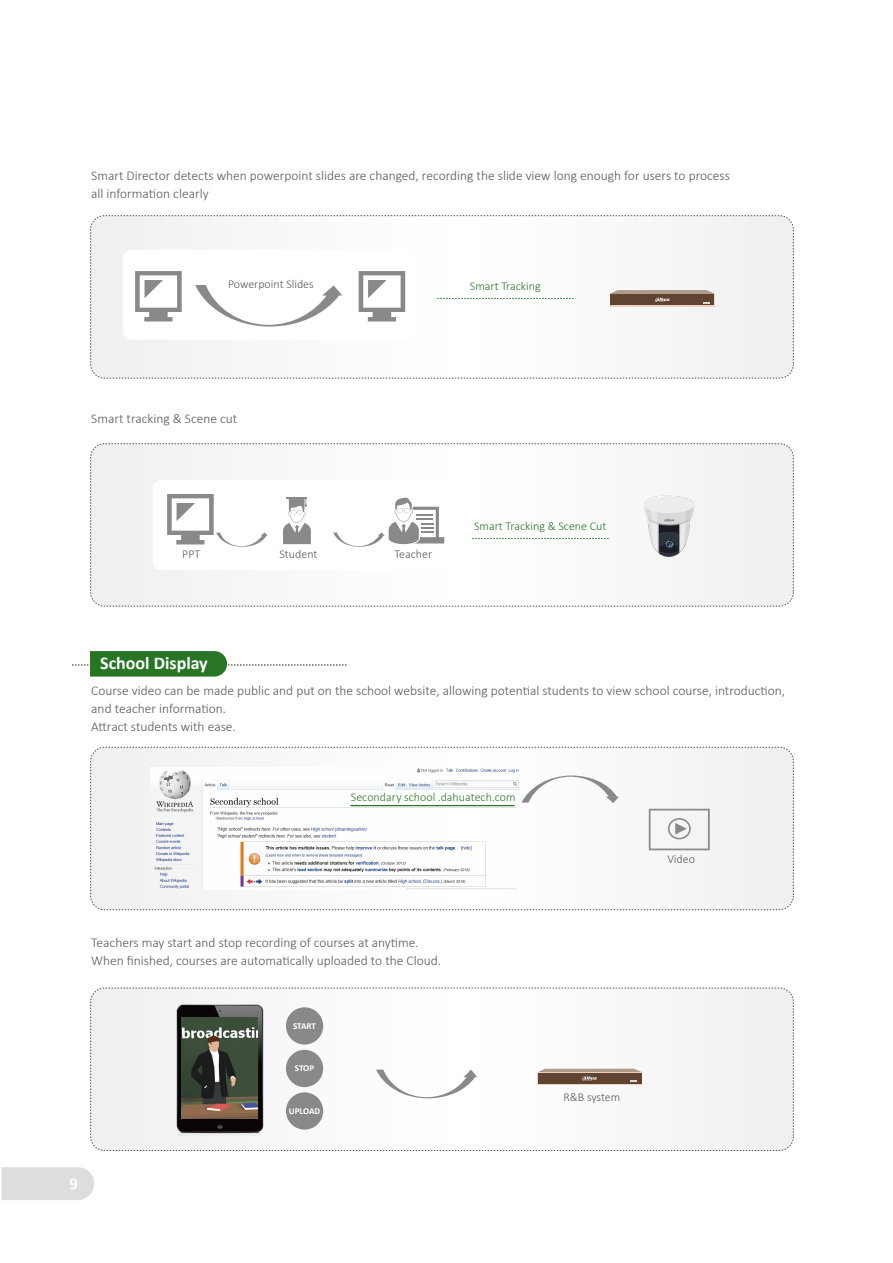
<style>
.page{position:relative;width:893px;height:1263px;background:#fff}
.page>*{position:absolute;margin:0;border:0;box-sizing:border-box;transform-origin:0 0}
.t1{font:700 18px "Calibri";color:#fff}
.t2{font:700 16.5px "Calibri";color:#fff}
.t3{font:300 13.5px/18px "Calibri";color:#5a5858}
.t4{font:300 12px "Calibri";color:#277525}
.t5{font:300 12px "Calibri";color:#595757}
.t6{font:700 9px "Calibri";letter-spacing:-.01em;color:#fff}
</style>
<div class="page">
<svg style="left:91px;top:217px;width:702px;height:161px"></svg>
<div style="left:90px;top:215px;width:703px;height:163px;border:1px dashed #595757;border-radius:14px"></div>
<svg style="left:91px;top:445px;width:702px;height:161px"></svg>
<div style="left:90px;top:443px;width:703px;height:163px;border:1px dashed #595757;border-radius:14px"></div>
<div style="left:91px;top:747px;width:702px;height:163px;background:#f6f6f6"></div>
<div style="left:90px;top:747px;width:703px;height:163px;border:1px dashed #595757;border-radius:14px"></div>
<svg style="left:91px;top:988px;width:702px;height:162px"></svg>
<div style="left:90px;top:988px;width:703px;height:163px;border:1px dashed #595757;border-radius:14px"></div>
<svg style="left:72px;top:651px;width:275px;height:26px"></svg>
<div style="left:2px;top:1167px;width:92px;height:33px;background:#dcdddd"></div>
<svg style="left:437px;top:298px;width:138px;height:1px"></svg>
<div style="left:123px;top:250px;width:296px;height:90px;background:#fff;border-radius:9px"></div>
<svg style="left:135px;top:271px;width:47px;height:50px"></svg>
<svg style="left:359px;top:271px;width:46px;height:50px"></svg>
<svg style="left:195px;top:285px;width:147px;height:42px"></svg>
<div style="left:153px;top:480px;width:296px;height:90px;background:#fff;border-radius:9px"></div>
<svg style="left:283px;top:497px;width:28px;height:47px"></svg>
<svg style="left:472px;top:538px;width:138px;height:1px"></svg>
<svg style="left:167px;top:494px;width:101px;height:53px"></svg>
<svg style="left:333px;top:497px;width:111px;height:50px"></svg>
<img style="left:632px;top:486px;width:77px;height:76px">
<svg style="left:649px;top:809px;width:61px;height:41px"></svg>
<img style="left:151px;top:767px;width:369px;height:122px">
<svg style="left:350px;top:805px;width:165px;height:1px"></svg>
<svg style="left:522px;top:775px;width:97px;height:28px"></svg>
<svg style="left:376px;top:1070px;width:101px;height:28px"></svg>
<img style="left:169px;top:1002px;width:99px;height:135px">
<img style="left:182px;top:1017px;width:75px;height:102px">
<div style="left:286px;top:1007px;width:37px;height:37px;background:#898989;border-radius:50%"></div>
<div style="left:286px;top:1050px;width:37px;height:37px;background:#898989;border-radius:50%"></div>
<div style="left:286px;top:1092px;width:37px;height:37px;background:#898989;border-radius:50%"></div>
<div style="left:537px;top:1073px;width:105px;height:12px;background:#614332"></div>
<svg style="left:537px;top:1069px;width:105px;height:13px"></svg>
<div style="left:610px;top:294px;width:104px;height:12px;background:#edd2c3"></div>
<div style="left:610px;top:295px;width:104px;height:10px;background:#614332"></div>
<svg style="left:610px;top:290px;width:105px;height:13px"></svg>
<p class="t3" style="left:91px;top:167px;width:640px">Smart Director detects when powerpoint slides are changed, recording the slide view long enough for users to process all information clearly</p>
<p class="t5" style="left:228px;top:276px;width:87px">Powerpoint Slides</p>
<p class="t4" style="left:470px;top:279px;width:72px">Smart Tracking</p>
<p class="t3" style="left:91px;top:410px;width:148px">Smart tracking &amp; Scene cut</p>
<p class="t5" style="left:182px;top:547px;width:19px">PPT</p>
<p class="t5" style="left:280px;top:547px;width:39px">Student</p>
<p class="t5" style="left:395px;top:547px;width:39px">Teacher</p>
<p class="t4" style="left:474px;top:519px;width:134px">Smart Tracking &amp; Scene Cut</p>
<p class="t1" style="left:100px;top:652px;width:109px">School Display</p>
<p class="t3" style="left:91px;top:681px;width:695px">Course video can be made public and put on the school website, allowing potential students to view school course, introduction, and teacher information.<br>Attract students with ease.</p>
<p class="t4" style="left:351px;top:789px;width:166px">Secondary school .dahuatech.com</p>
<p class="t5" style="left:667px;top:852px;width:29px">Video</p>
<p class="t3" style="left:91px;top:933px;width:351px">Teachers may start and stop recording of courses at anytime.<br>When finished, courses are automatically uploaded to the Cloud.</p>
<p class="t6" style="left:293px;top:1020px;width:24px">START</p>
<p class="t6" style="left:295px;top:1062px;width:21px">STOP</p>
<p class="t6" style="left:289px;top:1105px;width:33px">UPLOAD</p>
<p class="t2" style="left:69px;top:1172px;width:10px">9</p>
<p class="t5" style="left:563px;top:1089px;width:58px">R&amp;B system</p>
</div>
